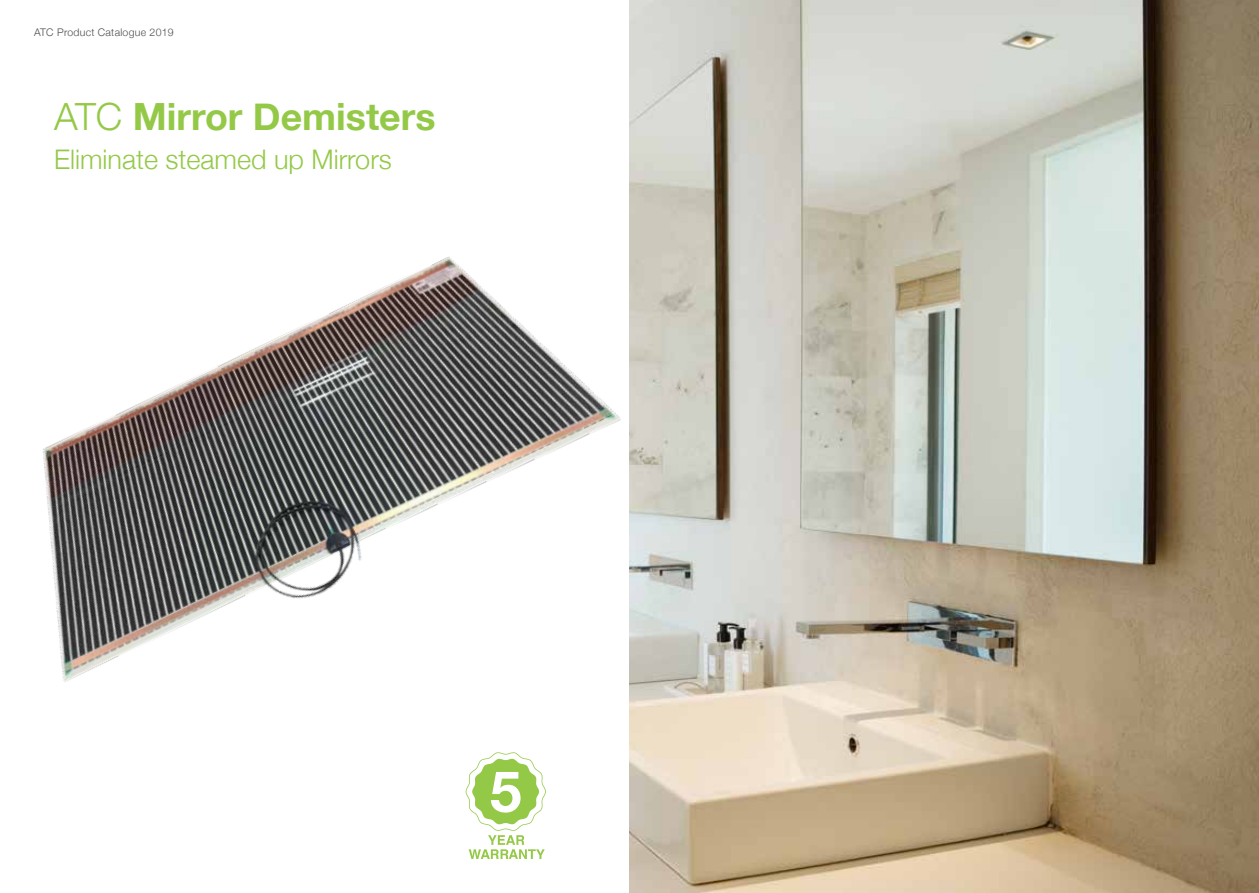
<style>
.page{position:relative;width:1259px;height:893px;background:#fff}
.page>*{position:absolute;margin:0;border:0;box-sizing:border-box;transform-origin:0 0}
.t1{font:700 57px "Helvetica Neue";color:#fff}
.t2{font:700 37.5px "Helvetica Neue";color:#94c947}
.t3{font:300 27px "Helvetica Neue";color:#94c947}
.t4{font:300 10.5px "Helvetica Neue";letter-spacing:.025em;color:#4d4d4f}
.s1{font-weight:300}
</style>
<div class="page">
<img style="left:43px;top:256px;width:578px;height:426px">
<img style="left:629px;top:0;width:630px;height:893px">
<svg style="left:465px;top:752px;width:81px;height:107px"></svg>
<p class="t4" style="left:34px;top:23px;width:141px">ATC Product Catalogue 2019</p>
<h2 class="t2" style="left:54px;top:87px;width:383px"><span class="s1">ATC</span> Mirror Demisters</h2>
<p class="t3" style="left:54px;top:138px;width:339px">Eliminate steamed up Mirrors</p>
<h1 class="t1" style="left:490px;top:747px;width:33px">5</h1>
</div>
